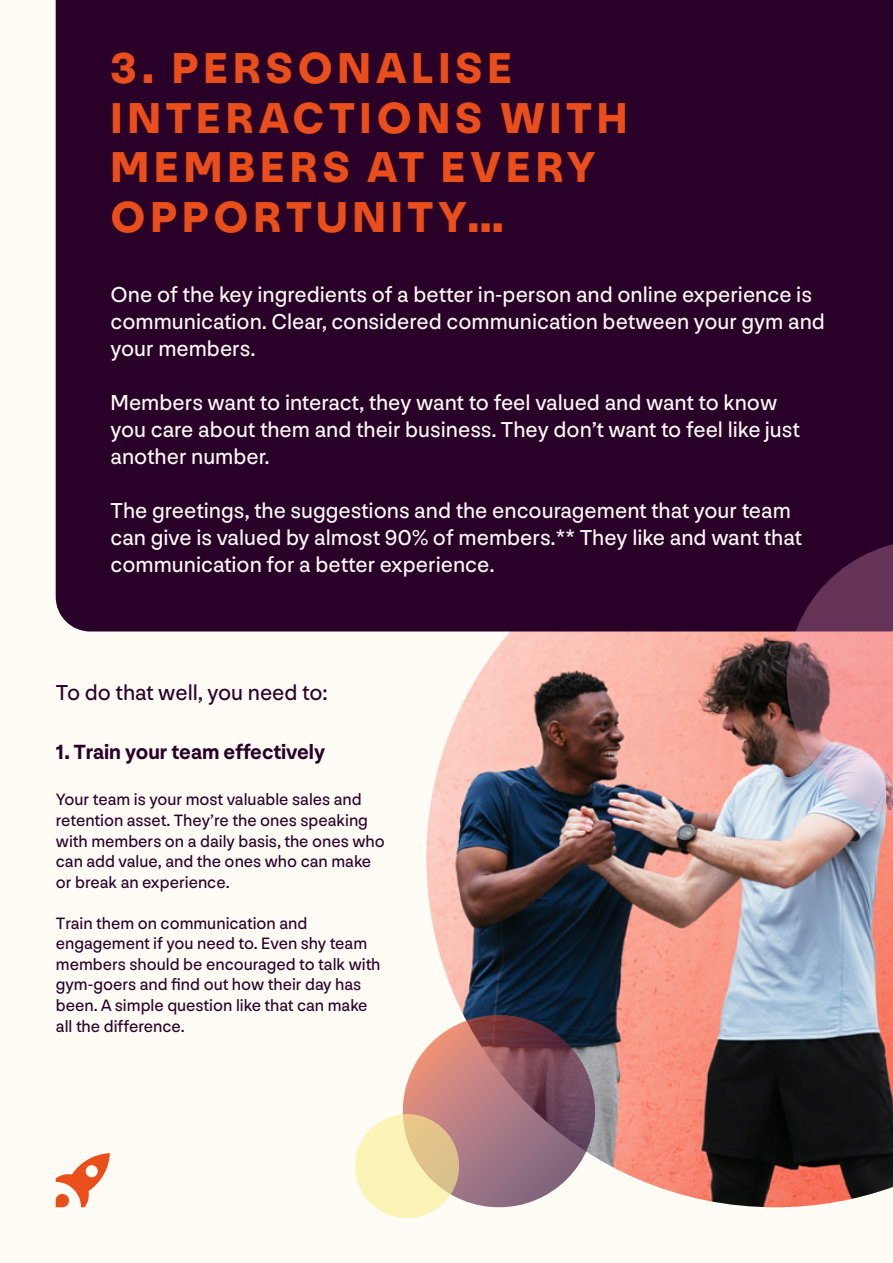
<style>
.page{position:relative;width:893px;height:1263px;background:#fffbf5}
.page>*{position:absolute;margin:0;border:0;box-sizing:border-box;transform-origin:0 0}
.t1{font:900 45px/49.5px "NN Nouvelle Grotesk STD";letter-spacing:.11em;color:#e94e1b}
.t2{font:22.5px/27px "NN Nouvelle Grotesk STD";color:#fffbf5}
.t3{font:22.5px "NN Nouvelle Grotesk STD";color:#290028}
.t4{font:700 21.45px "NN Nouvelle Grotesk STD";color:#290028}
.t5{font:17.1px/20.5px "NN Nouvelle Grotesk STD";color:#290028}
</style>
<div class="page">
<svg style="left:56px;top:1153px;width:54px;height:54px"></svg>
<img style="left:426px;top:631px;width:467px;height:576px">
<div style="left:56px;top:0;width:837px;height:631px;background:#290028"></div>
<svg style="left:393px;top:1005px;width:211px;height:212px"></svg>
<svg style="left:355px;top:1114px;width:104px;height:104px;background:#f3e4a9"></svg>
<svg style="left:787px;top:540px;width:106px;height:281px;background:#a07182"></svg>
<h1 class="t1" style="left:111px;top:44px;width:518px">3. PERSONALISE<br>INTERACTIONS WITH<br>MEMBERS AT EVERY<br>OPPORTUNITY…</h1>
<p class="t2" style="left:111px;top:281px;width:716px">One of the key ingredients of a better in-person and online experience is communication. Clear, considered communication between your gym and your members.</p>
<p class="t2" style="left:111px;top:389px;width:691px">Members want to interact, they want to feel valued and want to know you care about them and their business. They don’t want to feel like just another number.</p>
<p class="t2" style="left:111px;top:497px;width:693px">The greetings, the suggestions and the encouragement that your team can give is valued by almost 90% of members.** They like and want that communication for a better experience.</p>
<p class="t3" style="left:56px;top:678px;width:274px">To do that well, you need to:</p>
<p class="t4" style="left:56px;top:738px;width:271px">1. Train your team effectively</p>
<p class="t5" style="left:56px;top:789px;width:330px">Your team is your most valuable sales and retention asset. They’re the ones speaking with members on a daily basis, the ones who can add value, and the ones who can make or break an experience.</p>
<p class="t5" style="left:56px;top:913px;width:326px">Train them on communication and engagement if you need to. Even shy team members should be encouraged to talk with gym-goers and find out how their day has been. A simple question like that can make all the difference.</p>
</div>
